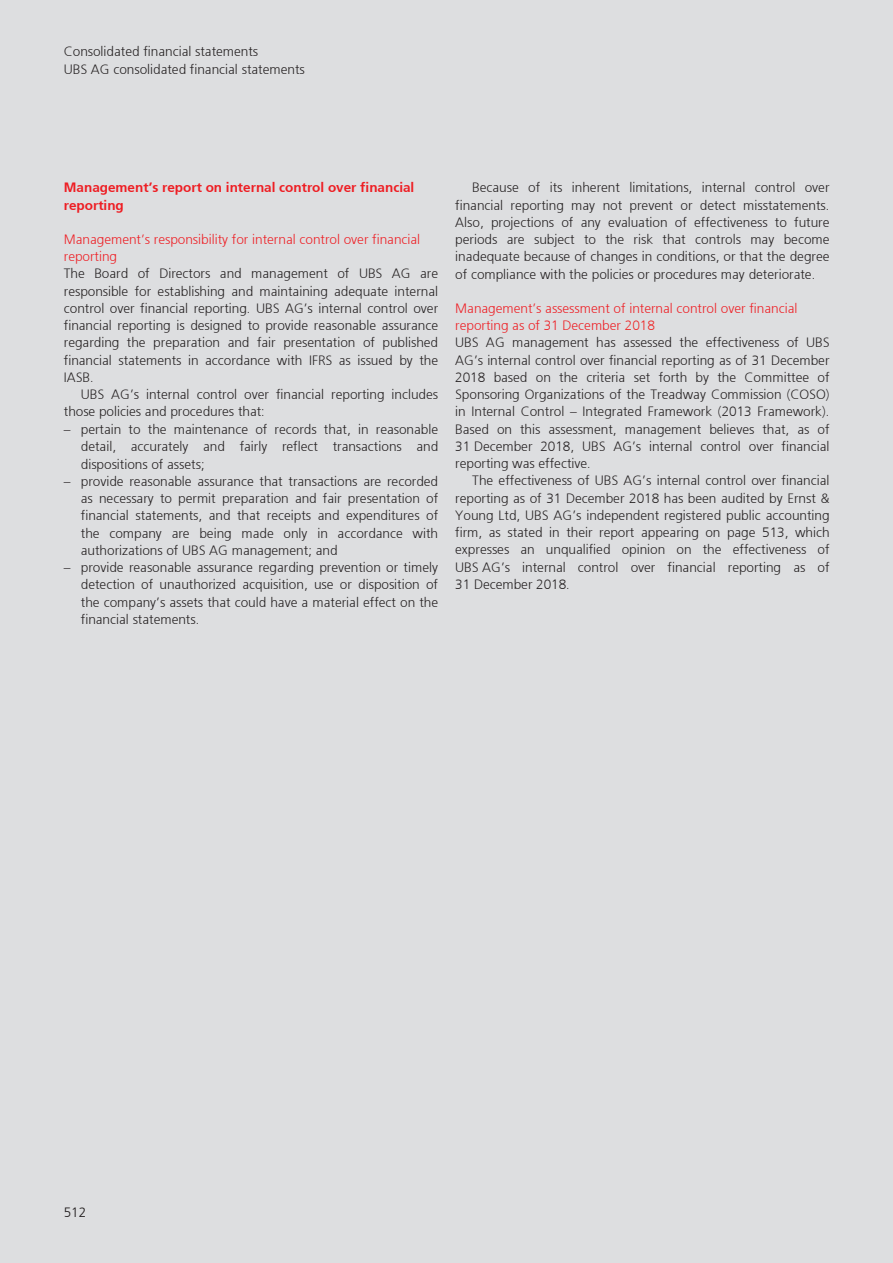
<style>
.page{position:relative;width:893px;height:1263px;background:#fff}
.page>*{position:absolute;margin:0;border:0;box-sizing:border-box;transform-origin:0 0}
.t1{font:300 13.5px/17.2px "Frutiger 45";color:#231f20;text-align:justify}
.t2{font:300 13.5px/17.2px "Frutiger 45";color:#ee1d23}
.t3{font:300 13.5px/17.2px "Frutiger 45";color:#ee1d23}
.t4{font:300 13.5px "Frutiger LT Com";color:#231f20}
.s1{color:#ee1d23}
.s2{color:#ee2323}
</style>
<div class="page">
<div style="left:0;top:0;width:892px;height:1263px;background:#dddee0"></div>
<p class="t1" style="left:64px;top:43px;width:242px">Consolidated financial statements<br>UBS AG consolidated financial statements</p>
<p class="t3" style="left:64px;top:179px;width:352px">Management’s report on internal control over financial reporting</p>
<p class="t2" style="left:64px;top:231px;width:358px">Management’s responsibility for internal control over financial reporting</p>
<p class="t1" style="left:64px;top:265px;width:376px">The Board of Directors and management of UBS AG are responsible for establishing and maintaining adequate internal control over financial reporting. UBS AG’s internal control over financial reporting is designed to provide reasonable assurance regarding the preparation and fair presentation of published financial statements in accordance with IFRS as issued by the IASB.</p>
<p class="t1" style="left:64px;top:386px;width:376px;text-indent:17px">UBS AG’s internal control over financial reporting includes those policies and procedures that:</p>
<p class="t1" style="left:81px;top:421px;width:359px;text-indent:-17px">– pertain to the maintenance of records that, in reasonable detail, accurately and fairly reflect transactions and dispositions of assets;</p>
<p class="t1" style="left:81px;top:473px;width:359px;text-indent:-17px">– provide reasonable assurance that transactions are recorded as necessary to permit preparation and fair presentation of financial statements, and that receipts and expenditures of the company are being made only in accordance with authorizations of UBS AG management; and</p>
<p class="t1" style="left:81px;top:559px;width:359px;text-indent:-17px">– provide reasonable assurance regarding prevention or timely detection of unauthorized acquisition, use or disposition of the company’s assets that could have a material effect on the financial statements.</p>
<p class="t1" style="left:455px;top:179px;width:376px;text-indent:17px">Because of its inherent limitations, internal control over financial reporting may not prevent or detect misstatements.<br>Also, projections of any evaluation of effectiveness to future periods are subject to the risk that controls may become inadequate because of changes in conditions, or that the degree of compliance with the policies or procedures may deteriorate.</p>
<p class="t1" style="left:455px;top:300px;width:376px;text-align:left"><span class="s1">Management’s assessment of internal control over financial reporting as of 31 December</span> <span class="s2">2018<br></span>UBS AG management has assessed the effectiveness of UBS AG’s internal control over financial reporting as of 31 December 2018 based on the criteria set forth by the Committee of Sponsoring Organizations of the Treadway Commission (COSO) in Internal Control – Integrated Framework (2013 Framework).<br>Based on this assessment, management believes that, as of 31 December 2018, UBS AG’s internal control over financial reporting was effective.</p>
<p class="t1" style="left:455px;top:472px;width:376px;text-indent:17px">The effectiveness of UBS AG’s internal control over financial reporting as of 31 December 2018 has been audited by Ernst &amp; Young Ltd, UBS AG’s independent registered public accounting firm, as stated in their report appearing on page 513, which expresses an unqualified opinion on the effectiveness of UBS AG’s internal control over financial reporting as of 31 December 2018.</p>
<p class="t4" style="left:64px;top:1207px;width:24px">512</p>
</div>
